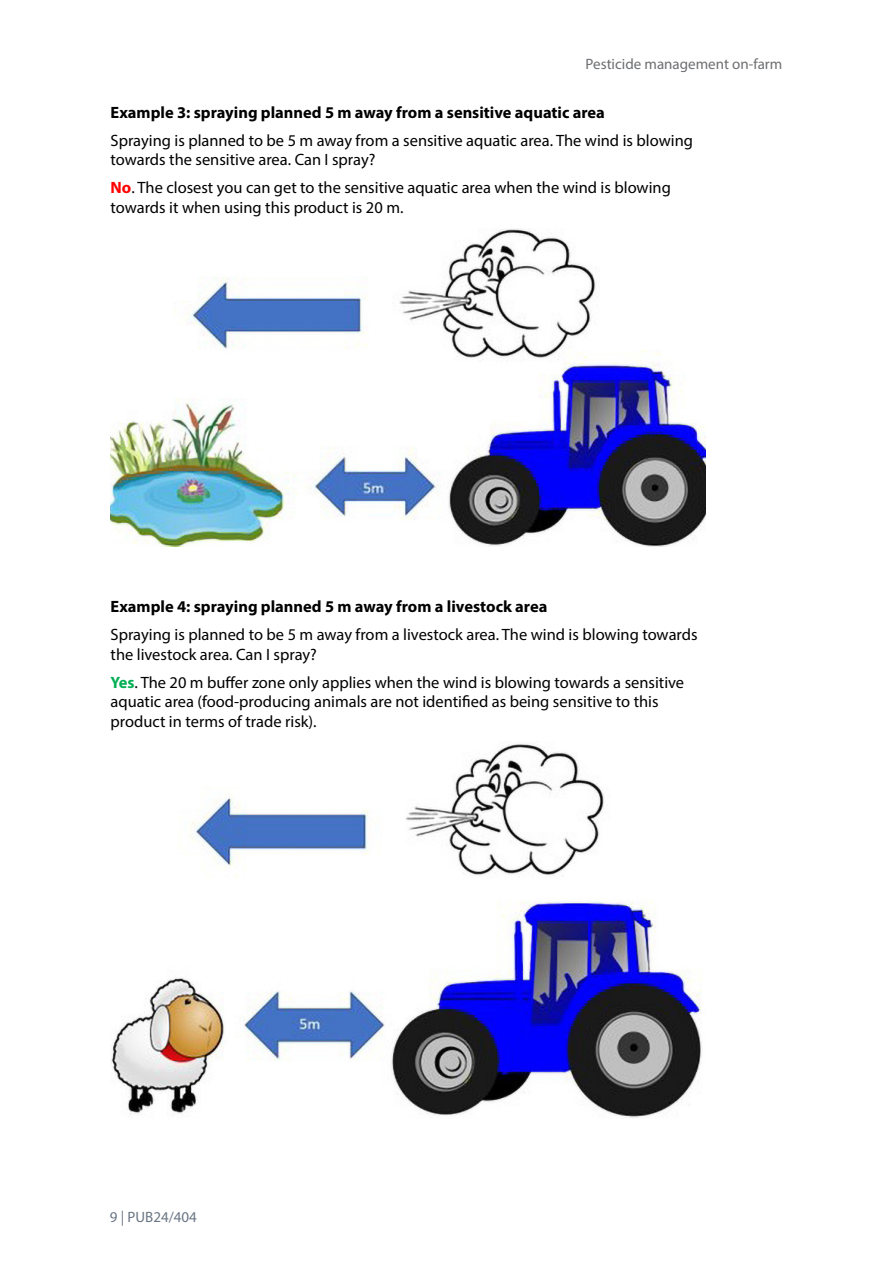
<style>
.page{position:relative;width:893px;height:1263px;background:#fff}
.page>*{position:absolute;margin:0;border:0;box-sizing:border-box;transform-origin:0 0}
.Text{font:16.5px/19.5px "Myriad Pro";color:#000}
.Text-2{font:700 16.5px "Myriad Pro";color:#000}
.t1{font:15px "Myriad Pro";color:#6d6e71}
.t2{font:15px "Myriad Pro";color:#6a7684}
.s1{font-weight:700;color:#f00}
.s2{font-weight:700;color:#00af54}
</style>
<div class="page">
<img style="left:111px;top:229px;width:595px;height:318px">
<img style="left:111px;top:743px;width:591px;height:375px">
<p class="t1" style="left:586px;top:54px;width:198px">Pesticide management on-farm</p>
<p class="Text-2" style="left:111px;top:101px;width:496px">Example 3: spraying planned 5 m away from a sensitive aquatic area</p>
<p class="Text" style="left:111px;top:130px;width:584px">Spraying is planned to be 5 m away from a sensitive aquatic area. The wind is blowing towards the sensitive area. Can I spray?</p>
<p class="Text" style="left:111px;top:178px;width:562px"><span class="s1">No</span>. The closest you can get to the sensitive aquatic area when the wind is blowing towards it when using this product is 20 m.</p>
<p class="Text-2" style="left:111px;top:596px;width:438px">Example 4: spraying planned 5 m away from a livestock area</p>
<p class="Text" style="left:111px;top:625px;width:588px">Spraying is planned to be 5 m away from a livestock area. The wind is blowing towards the livestock area. Can I spray?</p>
<p class="Text" style="left:111px;top:672px;width:575px"><span class="s2">Yes</span>. The 20 m buffer zone only applies when the wind is blowing towards a sensitive aquatic area (food-producing animals are not identified as being sensitive to this product in terms of trade risk).</p>
<p class="t2" style="left:110px;top:1208px;width:89px">9 | PUB24/404</p>
</div>
